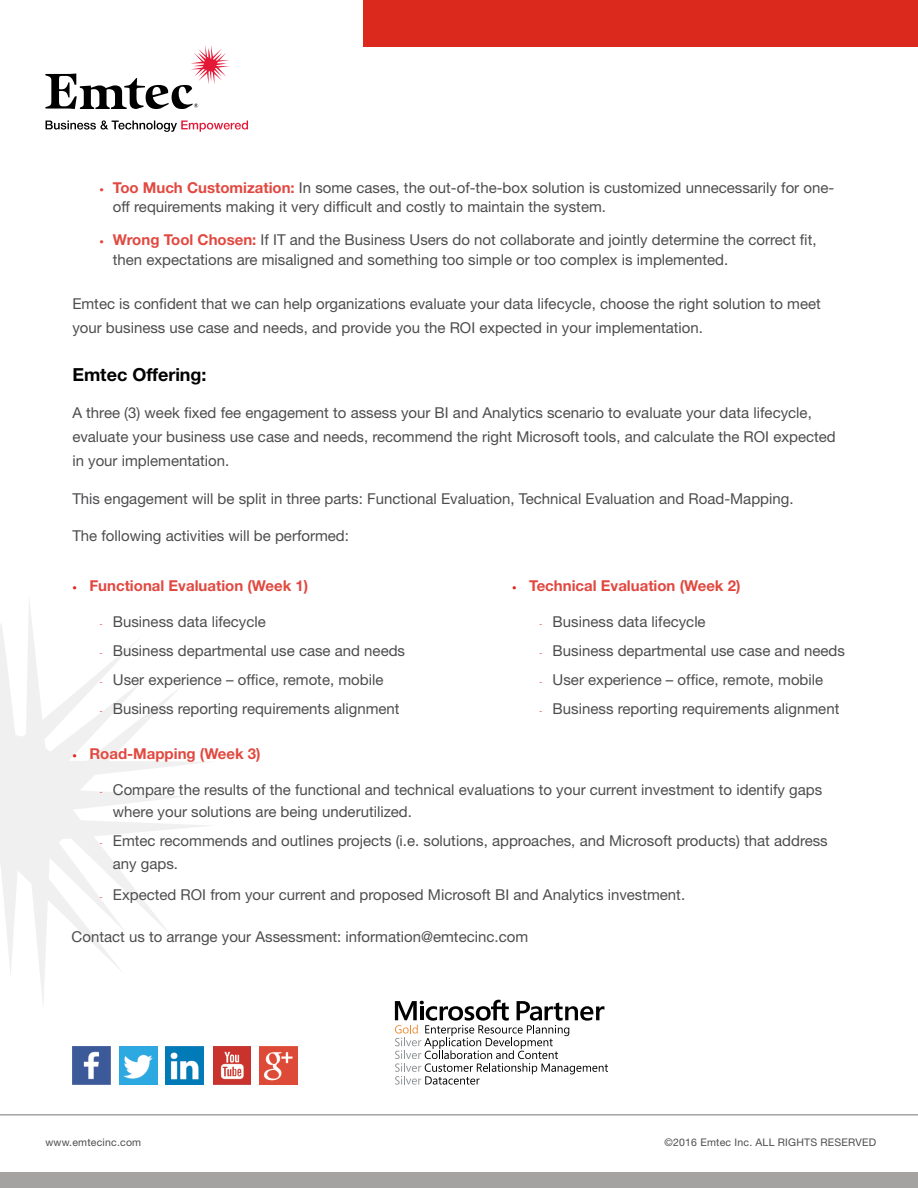
<style>
.page{position:relative;width:918px;height:1188px;background:#fff}
.page>*{position:absolute;margin:0;border:0;box-sizing:border-box;transform-origin:0 0}
.t1{font:700 18px "Helvetica Neue LT Pro";color:#000}
.t2{font:15px/24px "Helvetica Neue LT Pro";color:#4d4d4f}
.t3{font:700 15px "Helvetica Neue LT Pro";color:#e14940}
.t4{font:10.5px "Helvetica Neue LT Pro";letter-spacing:.02em;color:#4d4d4f}
.s1{font-weight:700;font-size:9px;color:#e14940}
.s2{font-weight:700;color:#e14940}
.s3{font-weight:400;font-size:9px;color:#dc291e}
.s4{font-weight:300;font-size:9px;color:#dc291e}
</style>
<div class="page">
<svg style="left:0;top:601px;width:209px;height:399px"></svg>
<svg style="left:46px;top:120px;width:202px;height:12px"></svg>
<svg style="left:45px;top:45px;width:184px;height:64px"></svg>
<div style="left:0;top:1173px;width:918px;height:15px;background:#a4a3a2"></div>
<hr style="left:0;top:1114px;width:918px;height:2px;background:#a5a4a4">
<div style="left:364px;top:0;width:554px;height:46px;background:#dc291e"></div>
<img style="left:72px;top:1046px;width:38px;height:38px">
<img style="left:166px;top:1046px;width:38px;height:38px">
<img style="left:213px;top:1046px;width:38px;height:38px">
<img style="left:119px;top:1046px;width:38px;height:38px">
<img style="left:260px;top:1046px;width:38px;height:38px">
<svg style="left:395px;top:1000px;width:213px;height:85px"></svg>
<p class="t2" style="left:113px;top:177px;width:723px;line-height:19.5px;text-indent:-14px"><span class="s1">•</span> <span class="s2">Too Much Customization:</span> In some cases, the out-of-the-box solution is customized unnecessarily for one&shy;off requirements making it very difficult and costly to maintain the system.</p>
<p class="t2" style="left:113px;top:230px;width:705px;line-height:19.5px;text-indent:-14px"><span class="s1">•</span> <span class="s2">Wrong Tool Chosen:</span> If IT and the Business Users do not collaborate and jointly determine the correct fit, then expectations are misaligned and something too simple or too complex is implemented.</p>
<p class="t2" style="left:72px;top:291px;width:750px">Emtec is confident that we can help organizations evaluate your data lifecycle, choose the right solution to meet your business use case and needs, and provide you the ROI expected in your implementation.</p>
<p class="t1" style="left:72px;top:363px;width:136px">Emtec Offering:</p>
<p class="t2" style="left:72px;top:401px;width:765px">A three (3) week fixed fee engagement to assess your BI and Analytics scenario to evaluate your data lifecycle, evaluate your business use case and needs, recommend the right Microsoft tools, and calculate the ROI expected in your implementation.</p>
<p class="t2" style="left:72px;top:486px;width:723px">This engagement will be split in three parts: Functional Evaluation, Technical Evaluation and Road-Mapping.</p>
<p class="t2" style="left:72px;top:524px;width:278px">The following activities will be performed:</p>
<p class="t3" style="left:72px;top:576px;width:237px"><span class="s3">•</span> Functional Evaluation (Week 1)</p>
<p class="t2" style="left:99px;top:609px;width:168px"><span class="s4">-</span> Business data lifecycle</p>
<p class="t2" style="left:99px;top:638px;width:307px"><span class="s4">-</span> Business departmental use case and needs</p>
<p class="t2" style="left:99px;top:667px;width:286px"><span class="s4">-</span> User experience – office, remote, mobile</p>
<p class="t2" style="left:99px;top:697px;width:302px"><span class="s4">-</span> Business reporting requirements alignment</p>
<p class="t3" style="left:72px;top:744px;width:190px"><span class="s3">•</span> Road-Mapping (Week 3)</p>
<p class="t2" style="left:113px;top:778px;width:711px;line-height:22.5px;text-indent:-14px"><span class="s4">-</span> Compare the results of the functional and technical evaluations to your current investment to identify gaps where your solutions are being underutilized.</p>
<p class="t2" style="left:113px;top:829px;width:716px;line-height:22.5px;text-indent:-14px"><span class="s4">-</span> Emtec recommends and outlines projects (i.e. solutions, approaches, and Microsoft products) that address any gaps.</p>
<p class="t2" style="left:99px;top:882px;width:587px"><span class="s4">-</span> Expected ROI from your current and proposed Microsoft BI and Analytics investment.</p>
<p class="t3" style="left:512px;top:576px;width:230px"><span class="s3">•</span> Technical Evaluation (Week 2)</p>
<p class="t2" style="left:539px;top:609px;width:168px"><span class="s4">-</span> Business data lifecycle</p>
<p class="t2" style="left:539px;top:638px;width:307px"><span class="s4">-</span> Business departmental use case and needs</p>
<p class="t2" style="left:539px;top:667px;width:286px"><span class="s4">-</span> User experience – office, remote, mobile</p>
<p class="t2" style="left:539px;top:697px;width:302px"><span class="s4">-</span> Business reporting requirements alignment</p>
<p class="t2" style="left:72px;top:924px;width:458px">Contact us to arrange your Assessment: information@emtecinc.com</p>
<p class="t4" style="left:45px;top:1136px;width:97px">www.emtecinc.com</p>
<p class="t4" style="left:664px;top:1136px;width:213px">©2016 Emtec Inc. ALL RIGHTS RESERVED</p>
</div>
